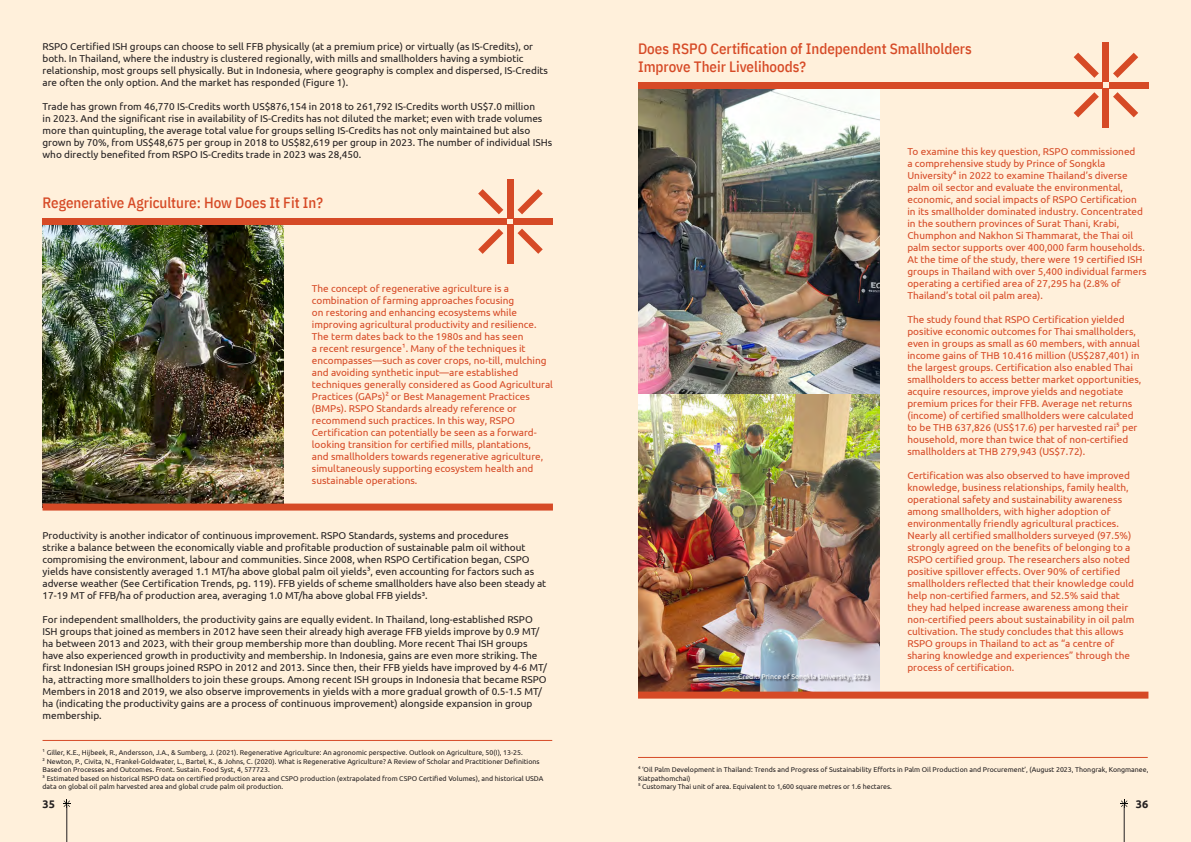
<style>
.page{position:relative;width:1191px;height:842px;background:#fff0db}
.page>*{position:absolute;margin:0;border:0;box-sizing:border-box;transform-origin:0 0}
.t1{font:500 15px/18px "IBM Plex Sans Cond";color:#d64a26}
.t2{font:700 11px "Ubuntu";color:#231f20}
.t3{font:10px/12px "Ubuntu";color:#d64a26}
.t4{font:10px/12px "Ubuntu";color:#231f20}
.t5{font:7px/8.4px "Ubuntu";color:#231f20}
.t6{font:7px "Ubuntu";color:#fff}
</style>
<div class="page">
<svg style="left:1120px;top:799px;width:8px;height:9px"></svg>
<hr style="left:1123px;top:805px;width:1px;height:37px;background:#231f20">
<svg style="left:63px;top:799px;width:8px;height:9px"></svg>
<hr style="left:66px;top:805px;width:1px;height:37px;background:#231f20">
<img style="left:638px;top:88px;width:241px;height:604px">
<img style="left:43px;top:225px;width:240px;height:279px">
<div style="left:507px;top:225px;width:6px;height:39px;background:#d64a26"></div>
<div style="left:507px;top:179px;width:6px;height:39px;background:#d64a26"></div>
<div style="left:513px;top:218px;width:40px;height:7px;background:#d64a26"></div>
<div style="left:43px;top:218px;width:464px;height:7px;background:#d64a26"></div>
<svg style="left:517px;top:229px;width:26px;height:25px"></svg>
<svg style="left:478px;top:229px;width:25px;height:25px"></svg>
<svg style="left:517px;top:189px;width:26px;height:25px"></svg>
<svg style="left:478px;top:189px;width:25px;height:25px"></svg>
<div style="left:1102px;top:88px;width:7px;height:40px;background:#d64a26"></div>
<div style="left:1102px;top:43px;width:7px;height:39px;background:#d64a26"></div>
<div style="left:1109px;top:82px;width:39px;height:6px;background:#d64a26"></div>
<div style="left:638px;top:82px;width:464px;height:6px;background:#d64a26"></div>
<svg style="left:1113px;top:92px;width:25px;height:25px"></svg>
<svg style="left:1073px;top:92px;width:25px;height:25px"></svg>
<svg style="left:1113px;top:53px;width:25px;height:25px"></svg>
<svg style="left:1073px;top:53px;width:25px;height:25px"></svg>
<div style="left:739px;top:674px;width:132px;height:9px;background:#231f20;opacity:.75"></div>
<div style="left:43px;top:504px;width:510px;height:7px;background:#d64a26"></div>
<div style="left:638px;top:692px;width:510px;height:7px;background:#d64a26"></div>
<hr style="left:43px;top:740px;width:509px;height:1px;background:#d64a26">
<hr style="left:638px;top:757px;width:509px;height:1px;background:#d64a26">
<p class="t4" style="left:43px;top:41px;width:507px">RSPO Certified ISH groups can choose to sell FFB physically (at a premium price) or virtually (as IS-Credits), or both. In Thailand, where the industry is clustered regionally, with mills and smallholders having a symbiotic relationship, most groups sell physically. But in Indonesia, where geography is complex and dispersed, IS-Credits are often the only option. And the market has responded (Figure 1).</p>
<p class="t4" style="left:43px;top:101px;width:511px">Trade has grown from 46,770 IS-Credits worth US$876,154 in 2018 to 261,792 IS-Credits worth US$7.0 million<br>in 2023. And the significant rise in availability of IS-Credits has not diluted the market; even with trade volumes more than quintupling, the average total value for groups selling IS-Credits has not only maintained but also grown by 70%, from US$48,675 per group in 2018 to US$82,619 per group in 2023. The number of individual ISHs who directly benefited from RSPO IS-Credits trade in 2023 was 28,450.</p>
<p class="t1" style="left:43px;top:192px;width:282px">Regenerative Agriculture: How Does It Fit In?</p>
<p class="t3" style="left:312px;top:282px;width:242px">The concept of regenerative agriculture is a combination of farming approaches focusing<br>on restoring and enhancing ecosystems while improving agricultural productivity and resilience.<br>The term dates back to the 1980s and has seen<br>a recent resurgence1. Many of the techniques it encompasses—such as cover crops, no-till, mulching and avoiding synthetic input—are established techniques generally considered as Good Agricultural Practices (GAPs)2 or Best Management Practices (BMPs). RSPO Standards already reference or recommend such practices. In this way, RSPO Certification can potentially be seen as a forward&shy;looking transition for certified mills, plantations,<br>and smallholders towards regenerative agriculture, simultaneously supporting ecosystem health and sustainable operations.</p>
<p class="t4" style="left:43px;top:529px;width:505px">Productivity is another indicator of continuous improvement. RSPO Standards, systems and procedures<br>strike a balance between the economically viable and profitable production of sustainable palm oil without compromising the environment, labour and communities. Since 2008, when RSPO Certification began, CSPO yields have consistently averaged 1.1 MT/ha above global palm oil yields3, even accounting for factors such as adverse weather (See Certification Trends, pg. 119). FFB yields of scheme smallholders have also been steady at 17-19 MT of FFB/ha of production area, averaging 1.0 MT/ha above global FFB yields³.</p>
<p class="t4" style="left:43px;top:613px;width:506px">For independent smallholders, the productivity gains are equally evident. In Thailand, long-established RSPO ISH groups that joined as members in 2012 have seen their already high average FFB yields improve by 0.9 MT/ ha between 2013 and 2023, with their group membership more than doubling. More recent Thai ISH groups have also experienced growth in productivity and membership. In Indonesia, gains are even more striking. The first Indonesian ISH groups joined RSPO in 2012 and 2013. Since then, their FFB yields have improved by 4-6 MT/ ha, attracting more smallholders to join these groups. Among recent ISH groups in Indonesia that became RSPO Members in 2018 and 2019, we also observe improvements in yields with a more gradual growth of 0.5-1.5 MT/ ha (indicating the productivity gains are a process of continuous improvement) alongside expansion in group membership.</p>
<p class="t5" style="left:43px;top:748px;width:482px">1 Giller, K.E., Hijbeek, R., Andersson, J.A., &amp; Sumberg, J. (2021). Regenerative Agriculture: An agronomic perspective. Outlook on Agriculture, 50(I), 13-25.</p>
<p class="t5" style="left:43px;top:757px;width:498px">2 Newton, P., Civita, N., Frankel-Goldwater, L., Bartel, K., &amp; Johns, C. (2020). What is Regenerative Agriculture? A Review of Scholar and Practitioner Definitions<br>Based on Processes and Outcomes. Front. Sustain. Food Syst, 4, 577723.</p>
<p class="t5" style="left:43px;top:774px;width:502px">3 Estimated based on historical RSPO data on certified production area and CSPO production (extrapolated from CSPO Certified Volumes), and historical USDA data on global oil palm harvested area and global crude palm oil production.</p>
<p class="t1" style="left:638px;top:39px;width:335px">Does RSPO Certification of Independent Smallholders<br>Improve Their Livelihoods?</p>
<p class="t6" style="left:738px;top:672px;width:132px">Credit: Prince of Songkla University, 2023</p>
<p class="t3" style="left:907px;top:145px;width:241px">To examine this key question, RSPO commissioned<br>a comprehensive study by Prince of Songkla University4 in 2022 to examine Thailand’s diverse palm oil sector and evaluate the environmental, economic, and social impacts of RSPO Certification in its smallholder dominated industry. Concentrated in the southern provinces of Surat Thani, Krabi, Chumphon and Nakhon Si Thammarat, the Thai oil palm sector supports over 400,000 farm households.<br>At the time of the study, there were 19 certified ISH groups in Thailand with over 5,400 individual farmers operating a certified area of 27,295 ha (2.8% of Thailand’s total oil palm area).</p>
<p class="t3" style="left:907px;top:313px;width:235px">The study found that RSPO Certification yielded positive economic outcomes for Thai smallholders, even in groups as small as 60 members, with annual income gains of THB 10.416 million (US$287,401) in the largest groups. Certification also enabled Thai smallholders to access better market opportunities, acquire resources, improve yields and negotiate premium prices for their FFB. Average net returns (income) of certified smallholders were calculated to be THB 637,826 (US$17.6) per harvested rai5 per household, more than twice that of non-certified smallholders at THB 279,943 (US$7.72).</p>
<p class="t3" style="left:907px;top:469px;width:228px">Certification was also observed to have improved knowledge, business relationships, family health, operational safety and sustainability awareness among smallholders, with higher adoption of environmentally friendly agricultural practices.<br>Nearly all certified smallholders surveyed (97.5%) strongly agreed on the benefits of belonging to a RSPO certified group. The researchers also noted positive spillover effects. Over 90% of certified smallholders reflected that their knowledge could help non-certified farmers, and 52.5% said that they had helped increase awareness among their non-certified peers about sustainability in oil palm cultivation. The study concludes that this allows RSPO groups in Thailand to act as “a centre of sharing knowledge and experiences” through the process of certification.</p>
<p class="t5" style="left:638px;top:765px;width:512px">4 ‘Oil Palm Development in Thailand: Trends and Progress of Sustainability Efforts in Palm Oil Production and Procurement’, (August 2023, Thongrak, Kongmanee,<br>Kiatpathomchai)</p>
<p class="t5" style="left:638px;top:782px;width:255px">5 Customary Thai unit of area. Equivalent to 1,600 square metres or 1.6 hectares.</p>
<p class="t2" style="left:43px;top:797px;width:14px">35</p>
<p class="t2" style="left:1136px;top:797px;width:14px">36</p>
</div>
